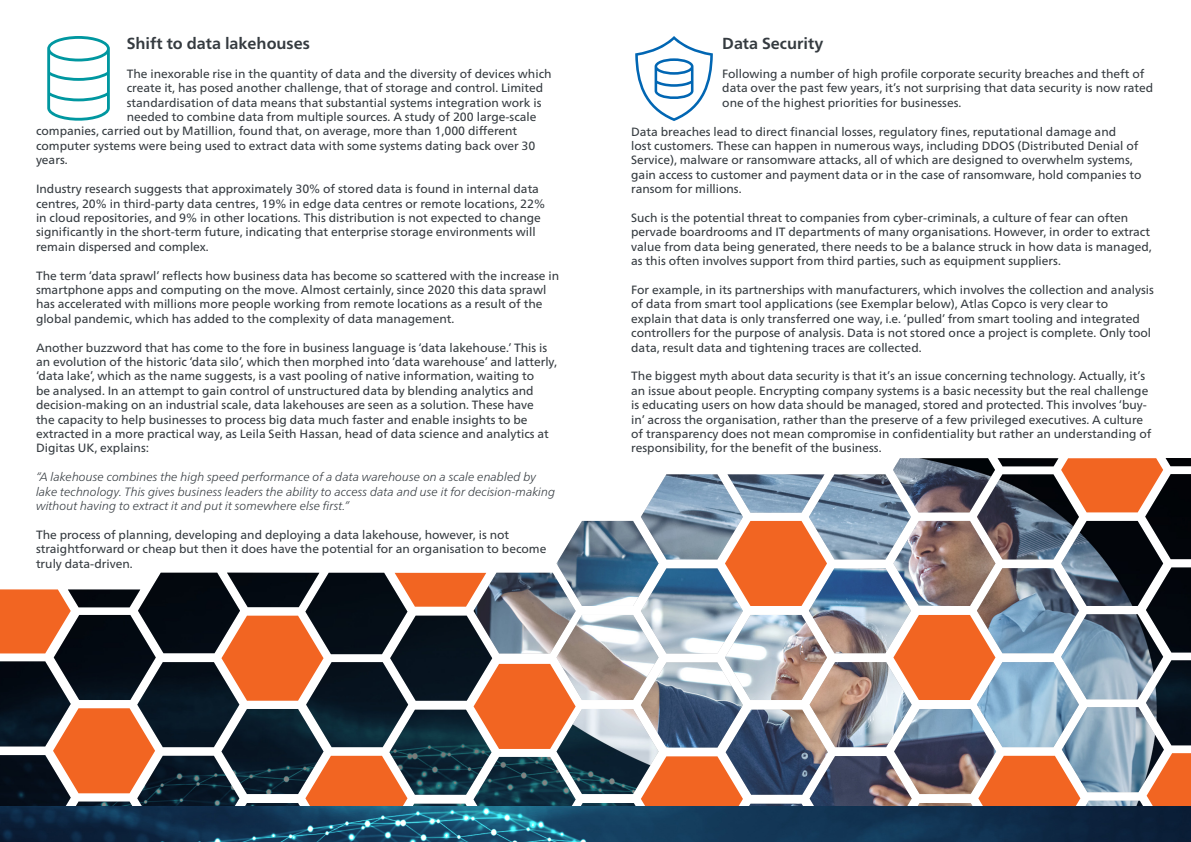
<style>
.page{position:relative;width:1191px;height:842px;background:#fff}
.page>*{position:absolute;margin:0;border:0;box-sizing:border-box;transform-origin:0 0}
.General_text{font:700 16px "Neue Frutiger World";color:#353b40}
.General_text-2{font:12px/14.4px "Neue Frutiger World";color:#353b40}
.General_text-3{font:italic 300 12px/14.4px "Neue Frutiger World";color:#353b40}
</style>
<div class="page">
<svg style="left:47px;top:36px;width:63px;height:85px"></svg>
<svg style="left:635px;top:36px;width:78px;height:85px"></svg>
<img style="left:0;top:458px;width:1191px;height:349px">
<svg style="left:305px;top:756px;width:102px;height:51px;background:#dd7543"></svg>
<svg style="left:978px;top:756px;width:102px;height:51px;background:#e47948"></svg>
<svg style="left:394px;top:573px;width:92px;height:34px"></svg>
<svg style="left:221px;top:616px;width:102px;height:85px;background:#de7544"></svg>
<svg style="left:53px;top:708px;width:102px;height:85px;background:#df7645"></svg>
<svg style="left:0;top:589px;width:71px;height:64px;background:#e9733b"></svg>
<svg style="left:641px;top:756px;width:102px;height:51px;background:#e37a4a"></svg>
<svg style="left:725px;top:521px;width:102px;height:85px;background:#e88151"></svg>
<svg style="left:893px;top:615px;width:102px;height:85px;background:#ed8453"></svg>
<svg style="left:473px;top:664px;width:102px;height:85px;background:#e07948"></svg>
<svg style="left:1146px;top:753px;width:45px;height:54px;background:#e07b4b"></svg>
<svg style="left:1061px;top:458px;width:102px;height:54px;background:#e3743f"></svg>
<img style="left:0;top:807px;width:1191px;height:35px">
<p class="General_text" style="left:127px;top:29px;width:185px">Shift to data lakehouses</p>
<p class="General_text-2" style="left:127px;top:67px;width:426px">The inexorable rise in the quantity of data and the diversity of devices which</p>
<p class="General_text-2" style="left:127px;top:81px;width:418px">create it, has posed another challenge, that of storage and control. Limited</p>
<p class="General_text-2" style="left:127px;top:96px;width:416px">standardisation of data means that substantial systems integration work is</p>
<p class="General_text-2" style="left:127px;top:110px;width:411px">needed to combine data from multiple sources. A study of 200 large-scale</p>
<p class="General_text-2" style="left:36px;top:124px;width:483px">companies, carried out by Matillion, found that, on average, more than 1,000 different</p>
<p class="General_text-2" style="left:36px;top:139px;width:501px">computer systems were being used to extract data with some systems dating back over 30</p>
<p class="General_text-2" style="left:36px;top:153px;width:33px">years.</p>
<p class="General_text-2" style="left:36px;top:182px;width:511px">Industry research suggests that approximately 30% of stored data is found in internal data centres, 20% in third-party data centres, 19% in edge data centres or remote locations, 22% in cloud repositories, and 9% in other locations. This distribution is not expected to change significantly in the short-term future, indicating that enterprise storage environments will remain dispersed and complex.</p>
<p class="General_text-2" style="left:36px;top:268px;width:524px">The term ‘data sprawl’ reflects how business data has become so scattered with the increase in smartphone apps and computing on the move. Almost certainly, since 2020 this data sprawl has accelerated with millions more people working from remote locations as a result of the global pandemic, which has added to the complexity of data management.</p>
<p class="General_text-2" style="left:36px;top:340px;width:522px">Another buzzword that has come to the fore in business language is ‘data lakehouse.’ This is an evolution of the historic ‘data silo’, which then morphed into ‘data warehouse’ and latterly, ‘data lake’, which as the name suggests, is a vast pooling of native information, waiting to<br>be analysed. In an attempt to gain control of unstructured data by blending analytics and decision-making on an industrial scale, data lakehouses are seen as a solution. These have<br>the capacity to help businesses to process big data much faster and enable insights to be extracted in a more practical way, as Leila Seith Hassan, head of data science and analytics at Digitas UK, explains:</p>
<p class="General_text-3" style="left:36px;top:469px;width:521px">“A lakehouse combines the high speed performance of a data warehouse on a scale enabled by lake technology. This gives business leaders the ability to access data and use it for decision-making without having to extract it and put it somewhere else first.”</p>
<p class="General_text-2" style="left:36px;top:528px;width:512px">The process of planning, developing and deploying a data lakehouse, however, is not straightforward or cheap but then it does have the potential for an organisation to become truly data-driven.</p>
<p class="General_text" style="left:722px;top:30px;width:103px">Data Security</p>
<p class="General_text-2" style="left:722px;top:67px;width:432px">Following a number of high profile corporate security breaches and theft of data over the past few years, it’s not surprising that data security is now rated one of the highest priorities for businesses.</p>
<p class="General_text-2" style="left:631px;top:124px;width:512px">Data breaches lead to direct financial losses, regulatory fines, reputational damage and<br>lost customers. These can happen in numerous ways, including DDOS (Distributed Denial of Service), malware or ransomware attacks, all of which are designed to overwhelm systems, gain access to customer and payment data or in the case of ransomware, hold companies to ransom for millions.</p>
<p class="General_text-2" style="left:631px;top:211px;width:522px">Such is the potential threat to companies from cyber-criminals, a culture of fear can often pervade boardrooms and IT departments of many organisations. However, in order to extract value from data being generated, there needs to be a balance struck in how data is managed, as this often involves support from third parties, such as equipment suppliers.</p>
<p class="General_text-2" style="left:631px;top:283px;width:524px">For example, in its partnerships with manufacturers, which involves the collection and analysis of data from smart tool applications (see Exemplar below), Atlas Copco is very clear to<br>explain that data is only transferred one way, i.e. ‘pulled’ from smart tooling and integrated controllers for the purpose of analysis. Data is not stored once a project is complete. Only tool data, result data and tightening traces are collected.</p>
<p class="General_text-2" style="left:631px;top:369px;width:522px">The biggest myth about data security is that it’s an issue concerning technology. Actually, it’s an issue about people. Encrypting company systems is a basic necessity but the real challenge is educating users on how data should be managed, stored and protected. This involves ‘buy&shy;in’ across the organisation, rather than the preserve of a few privileged executives. A culture of transparency does not mean compromise in confidentiality but rather an understanding of responsibility, for the benefit of the business.</p>
</div>
